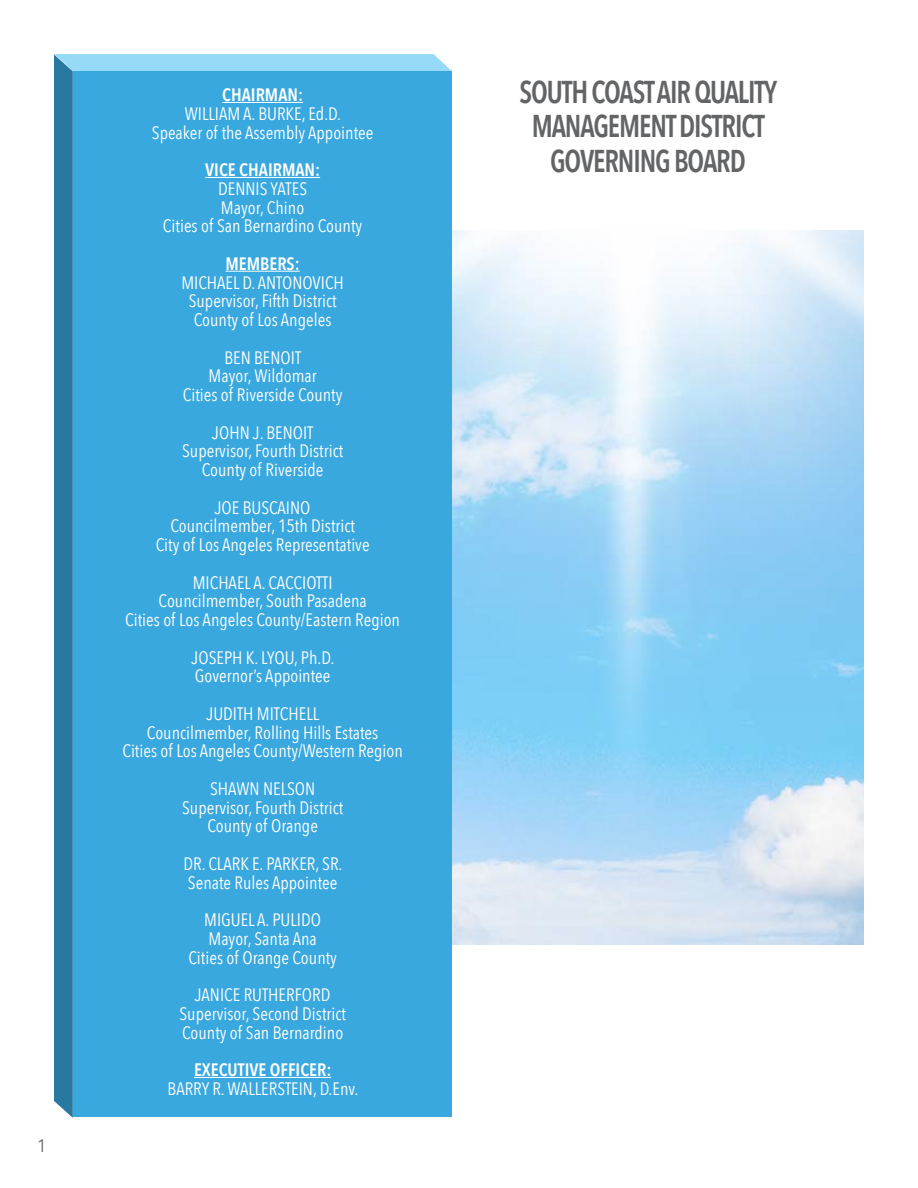
<style>
.page{position:relative;width:918px;height:1188px;background:#fff}
.page>*{position:absolute;margin:0;border:0;box-sizing:border-box;transform-origin:0 0}
.t1{font:600 31.5px/34.5px "Avenir Next Condensed";letter-spacing:-.04em;color:#636466;text-align:center;scale:.9 1}
.t2{font:18px/18.8px "Avenir Next Condensed";color:#fff;text-align:center}
.t3{font:600 18px "Avenir Next Condensed";color:#fff}
.t4{font:18px "Avenir Next Condensed";color:#636466}
</style>
<div class="page">
<svg style="left:54px;top:54px;width:398px;height:1064px;background:#4894b8"></svg>
<div style="left:73px;top:71px;width:379px;height:1046px;background:#39a8df"></div>
<hr style="left:222px;top:102px;width:81px;height:1px;background:#fff">
<hr style="left:205px;top:177px;width:115px;height:1px;background:#fff">
<hr style="left:226px;top:271px;width:74px;height:1px;background:#fff">
<hr style="left:194px;top:1077px;width:137px;height:1px;background:#fff">
<p class="t4" style="left:37px;top:1130px;width:10px">1</p>
<p class="t3" style="left:222px;top:79px;width:82px">CHAIRMAN:</p>
<p class="t2" style="left:152px;top:103px;width:223px">WILLIAM A. BURKE, Ed.D.<br>Speaker of the Assembly Appointee</p>
<p class="t3" style="left:205px;top:154px;width:117px">VICE CHAIRMAN:</p>
<p class="t2" style="left:163px;top:178px;width:201px">DENNIS YATES<br>Mayor, Chino<br>Cities of San Bernardino County</p>
<p class="t3" style="left:226px;top:248px;width:76px">MEMBERS:</p>
<p class="t2" style="left:181px;top:272px;width:164px">MICHAEL D. ANTONOVICH<br>Supervisor, Fifth District<br>County of Los Angeles</p>
<p class="t2" style="left:183px;top:347px;width:161px">BEN BENOIT<br>Mayor, Wildomar<br>Cities of Riverside County</p>
<p class="t2" style="left:182px;top:422px;width:163px">JOHN J. BENOIT<br>Supervisor, Fourth District<br>County of Riverside</p>
<p class="t2" style="left:156px;top:497px;width:215px">JOE BUSCAINO<br>Councilmember, 15th District<br>City of Los Angeles Representative</p>
<p class="t2" style="left:125px;top:572px;width:276px">MICHAEL A. CACCIOTTI<br>Councilmember, South Pasadena<br>Cities of Los Angeles County/Eastern Region</p>
<p class="t2" style="left:192px;top:647px;width:144px;text-align:left">JOSEPH K. LYOU, Ph.D.<br>Governor’s Appointee</p>
<p class="t2" style="left:122px;top:703px;width:282px">JUDITH MITCHELL<br>Councilmember, Rolling Hills Estates<br>Cities of Los Angeles County/Western Region</p>
<p class="t2" style="left:182px;top:778px;width:163px">SHAWN NELSON<br>Supervisor, Fourth District<br>County of Orange</p>
<p class="t2" style="left:183px;top:853px;width:161px;text-align:left">DR. CLARK E. PARKER, SR.<br>Senate Rules Appointee</p>
<p class="t2" style="left:188px;top:910px;width:150px">MIGUEL A. PULIDO<br>Mayor, Santa Ana<br>Cities of Orange County</p>
<p class="t2" style="left:179px;top:985px;width:168px">JANICE RUTHERFORD<br>Supervisor, Second District<br>County of San Bernardino</p>
<p class="t3" style="left:194px;top:1054px;width:139px">EXECUTIVE OFFICER:</p>
<p class="t2" style="left:168px;top:1078px;width:192px">BARRY R. WALLERSTEIN, D.Env.</p>
<h1 class="t1" style="left:520px;top:73px;width:288px">SOUTH COAST AIR QUALITY<br>MANAGEMENT DISTRICT<br>GOVERNING BOARD</h1>
</div>
